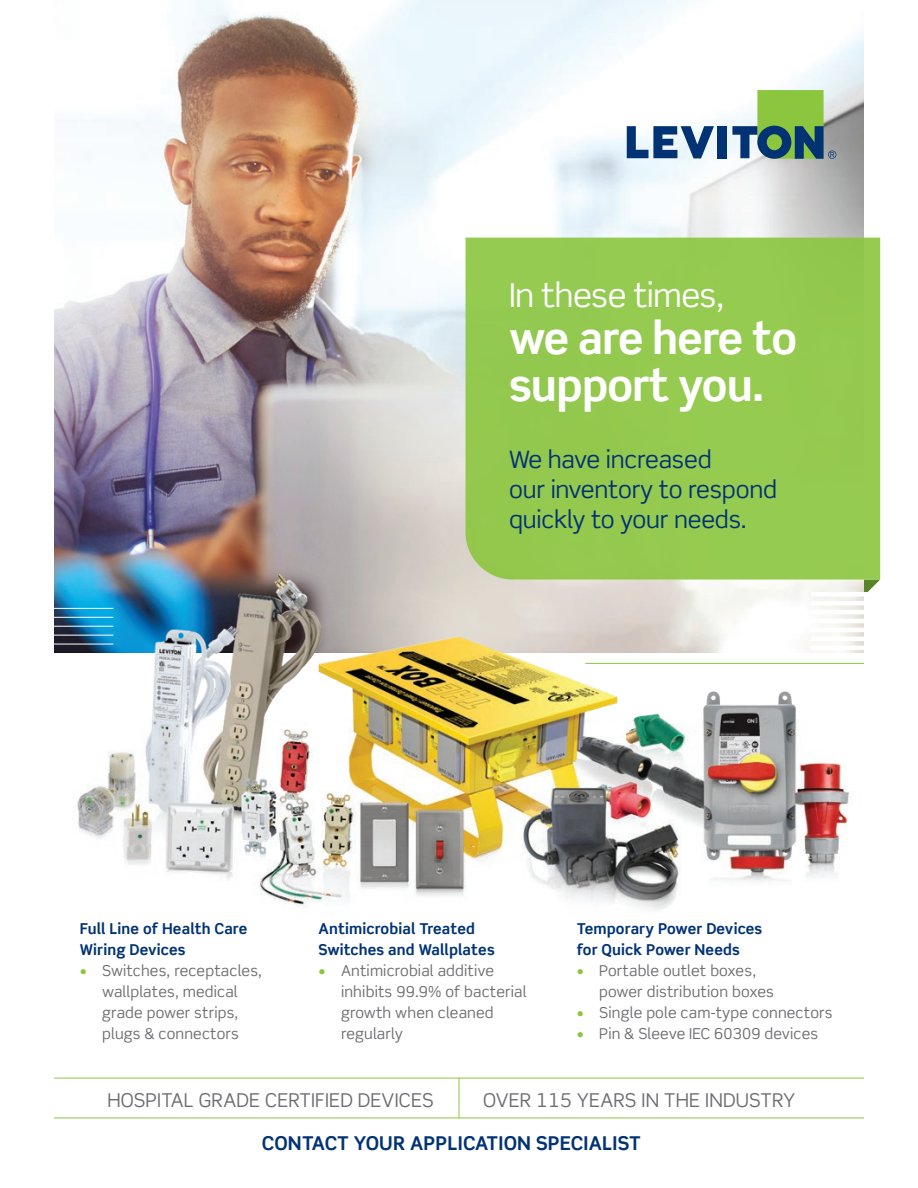
<style>
.page{position:relative;width:918px;height:1188px;background:#fff}
.page>*{position:absolute;margin:0;border:0;box-sizing:border-box;transform-origin:0 0}
.t1{font:700 44.4px/47px "Scene Std";letter-spacing:-.02em;color:#fff}
.t2{font:33px "Scene Std";letter-spacing:-.02em;color:#fff}
.t3{font:24px/30px "Scene Std";letter-spacing:-.01em;color:#013374}
.t4{font:19.05px "Scene Std";letter-spacing:.01em;color:#6c6d70}
.t5{font:700 19.05px "Scene Std";letter-spacing:.01em;color:#013374}
.t6{font:15px/21px "Scene Std";letter-spacing:.01em;color:#6c6d70}
.t7{font:700 15px/21px "Scene Std";letter-spacing:.01em;color:#013374}
.s1{color:#8bc63e}
</style>
<div class="page">
<svg style="left:864px;top:580px;width:16px;height:12px"></svg>
<img style="left:54px;top:0;width:810px;height:653px">
<img style="left:54px;top:556px;width:807px;height:355px">
<svg style="left:627px;top:126px;width:87px;height:32px"></svg>
<div style="left:718px;top:126px;width:9px;height:32px;background:#013374"></div>
<svg style="left:732px;top:90px;width:104px;height:69px;background:#80a87f"></svg>
<hr style="left:54px;top:1078px;width:810px;height:1px;background:#8bc63e">
<hr style="left:54px;top:1118px;width:810px;height:1px;background:#8bc63e">
<hr style="left:459px;top:1078px;width:1px;height:40px;background:#8bc63e">
<div style="left:466px;top:238px;width:414px;height:342px;background:#95ca50"></div>
<div style="left:811px;top:592px;width:107px;height:5px;background:#fff"></div>
<hr style="left:811px;top:601px;width:107px;height:4px;background:#fff">
<hr style="left:811px;top:610px;width:107px;height:4px;background:#fff">
<hr style="left:811px;top:619px;width:107px;height:4px;background:#fff">
<hr style="left:811px;top:628px;width:107px;height:4px;background:#fff">
<hr style="left:0;top:608px;width:113px;height:1px;background:#fff">
<hr style="left:811px;top:637px;width:107px;height:4px;background:#fff">
<hr style="left:0;top:617px;width:113px;height:1px;background:#fff">
<hr style="left:811px;top:646px;width:107px;height:4px;background:#fff">
<hr style="left:0;top:635px;width:113px;height:1px;background:#fff">
<div style="left:811px;top:663px;width:107px;height:5px;background:#fff"></div>
<hr style="left:0;top:626px;width:113px;height:1px;background:#fff">
<div style="left:811px;top:654px;width:107px;height:5px;background:#fff"></div>
<hr style="left:0;top:644px;width:113px;height:1px;background:#fff">
<div style="left:811px;top:672px;width:107px;height:5px;background:#fff"></div>
<hr style="left:585px;top:663px;width:279px;height:1px;background:#8bc63e">
<h2 class="t2" style="left:509px;top:275px;width:217px">In these times,</h2>
<h1 class="t1" style="left:509px;top:314px;width:289px">we are here to support you.</h1>
<h3 class="t3" style="left:509px;top:444px;width:269px">We have increased<br>our inventory to respond quickly to your needs.</h3>
<p class="t7" style="left:80px;top:918px;width:169px">Full Line of Health Care<br>Wiring Devices</p>
<p class="t6" style="left:80px;top:960px;width:184px;text-align:center"><span class="s1">•</span> Switches, receptacles, wallplates, medical<br>grade power strips,<br>plugs &amp; connectors</p>
<p class="t7" style="left:319px;top:918px;width:178px">Antimicrobial Treated<br>Switches and Wallplates</p>
<p class="t6" style="left:341px;top:960px;width:187px;text-indent:-22px"><span class="s1">•</span> Antimicrobial additive inhibits 99.9% of bacterial growth when cleaned regularly</p>
<p class="t7" style="left:577px;top:918px;width:187px">Temporary Power Devices for Quick Power Needs</p>
<p class="t6" style="left:599px;top:960px;width:176px;text-indent:-22px"><span class="s1">•</span> Portable outlet boxes, power distribution boxes</p>
<p class="t6" style="left:577px;top:1002px;width:257px"><span class="s1">•</span> Single pole cam-type connectors</p>
<p class="t6" style="left:577px;top:1023px;width:243px"><span class="s1">•</span> Pin &amp; Sleeve IEC 60309 devices</p>
<p class="t4" style="left:107px;top:1088px;width:328px">HOSPITAL GRADE CERTIFIED DEVICES</p>
<p class="t4" style="left:483px;top:1088px;width:314px">OVER 115 YEARS IN THE INDUSTRY</p>
<p class="t5" style="left:262px;top:1131px;width:380px">CONTACT YOUR APPLICATION SPECIALIST</p>
</div>
